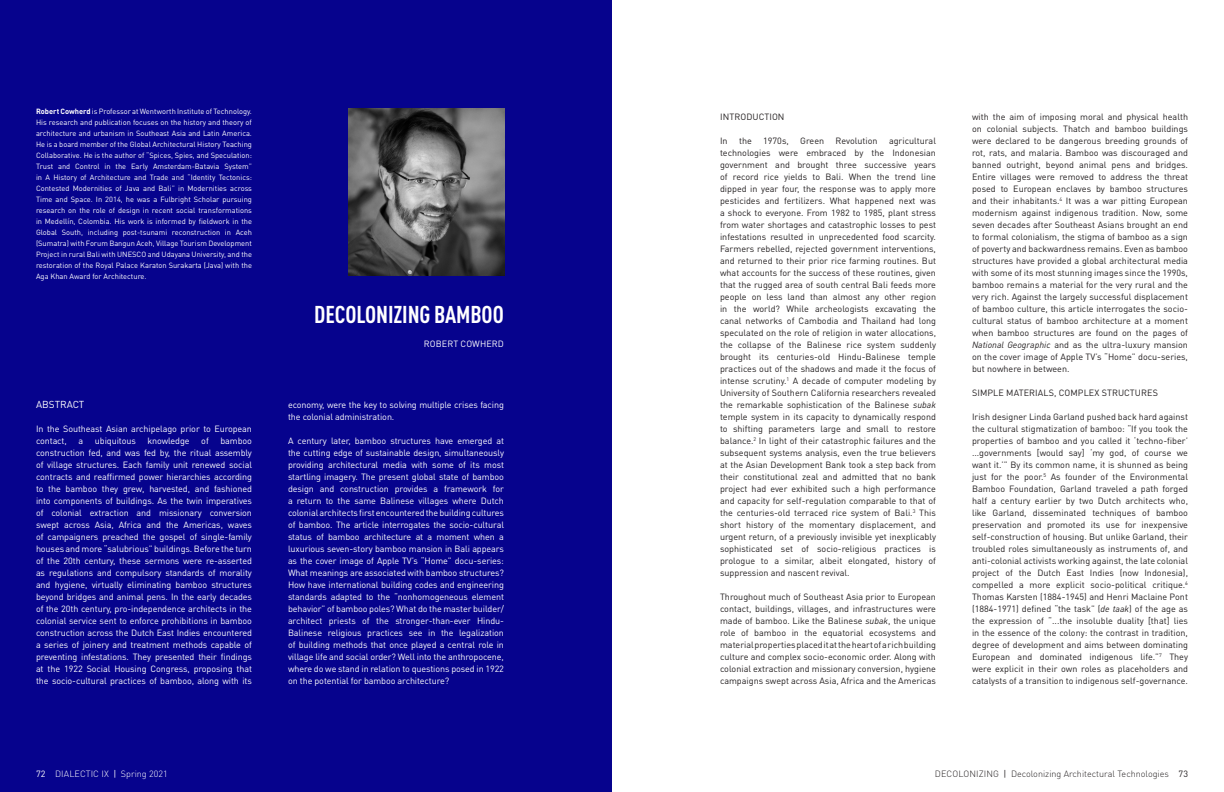
<style>
.page{position:relative;width:1224px;height:792px;background:#fff}
.page>*{position:absolute;margin:0;border:0;box-sizing:border-box;transform-origin:0 0}
.Article_Title{font:700 condensed 24px "DIN Pro";letter-spacing:-.005em;color:#fff}
.Abstract_Header{font:10px "DINOT";color:#fff}
.Abstract_Body{font:9px/12px "DINOT";color:#231f20;text-align:justify}
.Abstract_Body-2{font:9px/12px "DINOT";letter-spacing:-.01em;color:#fff}
.t1{font:300 9px "DINOT";color:#231f20}
.t2{font:300 9px "DINOT";color:#fff}
.Article_Title-2{font:9px "DINOT";letter-spacing:.01em;color:#fff}
.Section_Intro_Author{font:7.5px/11px "DINOT";color:#fff;text-align:justify}
.s1{font-weight:700}
.s2{font-family:"DIN Pro";font-style:italic}
.s3{font-weight:400}
</style>
<div class="page">
<div style="left:0;top:0;width:612px;height:792px;background:#06038d"></div>
<img style="left:348px;top:108px;width:156px;height:168px">
<p class="Section_Intro_Author" style="left:36px;top:105px;width:218px"><span class="s1">Robert Cowherd</span> is Professor at Wentworth Institute of Technology.<br>His research and publication focuses on the history and theory of architecture and urbanism in Southeast Asia and Latin America.<br>He is a board member of the Global Architectural History Teaching Collaborative. He is the author of “Spices, Spies, and Speculation:<br>Trust and Control in the Early Amsterdam-Batavia System” in A History of Architecture and Trade and “Identity Tectonics:<br>Contested Modernities of Java and Bali” in Modernities across Time and Space. In 2014, he was a Fulbright Scholar pursuing research on the role of design in recent social transformations in Medellín, Colombia. His work is informed by fieldwork in the Global South, including post-tsunami reconstruction in Aceh (Sumatra) with Forum Bangun Aceh, Village Tourism Development Project in rural Bali with UNESCO and Udayana University, and the restoration of the Royal Palace Karaton Surakarta (Java) with the Aga Khan Award for Architecture.</p>
<p class="Abstract_Header" style="left:36px;top:398px;width:50px">ABSTRACT</p>
<p class="Abstract_Body-2" style="left:36px;top:422px;width:217px">In the Southeast Asian archipelago prior to European contact,</p>
<p class="Abstract_Body-2" style="left:79px;top:434px;width:6px">a</p>
<p class="Abstract_Body-2" style="left:95px;top:434px;width:42px">ubiquitous</p>
<p class="Abstract_Body-2" style="left:147px;top:434px;width:44px">knowledge</p>
<p class="Abstract_Body-2" style="left:201px;top:434px;width:9px">of</p>
<p class="Abstract_Body-2" style="left:36px;top:434px;width:218px;text-align:justify;text-indent:184px">bamboo construction fed, and was fed by, the ritual assembly of village structures. Each family unit renewed social contracts and reaffirmed power hierarchies according to the bamboo they grew, harvested, and fashioned into components of buildings. As the twin imperatives of colonial extraction and missionary conversion swept across Asia, Africa and the Americas, waves of campaigners preached the gospel of single-family houses and more “salubrious” buildings. Before the turn of the 20th century, these sermons were re-asserted as regulations and compulsory standards of morality and hygiene, virtually eliminating bamboo structures beyond bridges and animal pens. In the early decades of the 20th century, pro-independence architects in the colonial service sent to enforce prohibitions in bamboo construction across the Dutch East Indies encountered a series of joinery and treatment methods capable of preventing infestations. They presented their findings at the 1922 Social Housing Congress, proposing that the socio-cultural practices of bamboo, along with its</p>
<p class="Article_Title" style="left:314px;top:296px;width:191px">DECOLONIZING BAMBOO</p>
<p class="Article_Title-2" style="left:424px;top:338px;width:82px">ROBERT COWHERD</p>
<p class="Abstract_Body-2" style="left:288px;top:398px;width:217px">economy, were the key to solving multiple crises facing the colonial administration.</p>
<p class="Abstract_Body-2" style="left:288px;top:434px;width:218px;text-align:justify">A century later, bamboo structures have emerged at the cutting edge of sustainable design, simultaneously providing architectural media with some of its most startling imagery. The present global state of bamboo design and construction provides a framework for a return to the same Balinese villages where Dutch colonial architects first encountered the building cultures of bamboo. The article interrogates the socio-cultural status of bamboo architecture at a moment when a luxurious seven-story bamboo mansion in Bali appears as the cover image of Apple TV’s “Home” docu-series:<br>What meanings are associated with bamboo structures?<br>How have international building codes and engineering standards adapted to the “nonhomogeneous element behavior” of bamboo poles? What do the master builder/ architect priests of the stronger-than-ever Hindu-Balinese religious practices see in the legalization of building methods that once played a central role in village life and social order? Well into the anthropocene, where do we stand in relation to questions posed in 1922 on the potential for bamboo architecture?</p>
<p class="Abstract_Body" style="left:720px;top:110px;width:66px">INTRODUCTION</p>
<p class="Abstract_Body" style="left:720px;top:134px;width:9px">In</p>
<p class="Abstract_Body" style="left:739px;top:134px;width:14px">the</p>
<p class="Abstract_Body" style="left:763px;top:134px;width:27px">1970s,</p>
<p class="Abstract_Body" style="left:800px;top:134px;width:25px">Green</p>
<p class="Abstract_Body" style="left:836px;top:134px;width:44px">Revolution</p>
<p class="Abstract_Body" style="left:720px;top:134px;width:218px;text-indent:169px">agricultural technologies were embraced by the Indonesian government and brought three successive years of record rice yields to Bali. When the trend line dipped in year four, the response was to apply more pesticides and fertilizers. What happened next was a shock to everyone. From 1982 to 1985, plant stress from water shortages and catastrophic losses to pest infestations resulted in unprecedented food scarcity.<br>Farmers rebelled, rejected government interventions, and returned to their prior rice farming routines. But what accounts for the success of these routines, given that the rugged area of south central Bali feeds more people on less land than almost any other region in the world? While archeologists excavating the canal networks of Cambodia and Thailand had long speculated on the role of religion in water allocations, the collapse of the Balinese rice system suddenly brought its centuries-old Hindu-Balinese temple practices out of the shadows and made it the focus of intense scrutiny.<sup>1</sup> A decade of computer modeling by University of Southern California researchers revealed the remarkable sophistication of the Balinese <span class="s2">subak </span>temple system in its capacity to dynamically respond to shifting parameters large and small to restore balance.<sup>2</sup> In light of their catastrophic failures and the subsequent systems analysis, even the true believers at the Asian Development Bank took a step back from their constitutional zeal and admitted that no bank project had ever exhibited such a high performance and capacity for self-regulation comparable to that of the centuries-old terraced rice system of Bali.<sup>3</sup> This short history of the momentary displacement, and urgent return, of a previously invisible yet inexplicably sophisticated set of socio-religious practices is prologue to a similar, albeit elongated, history of suppression and nascent revival.</p>
<p class="Abstract_Body" style="left:720px;top:590px;width:218px">Throughout much of Southeast Asia prior to European contact, buildings, villages, and infrastructures were made of bamboo. Like the Balinese <span class="s2">subak</span>, the unique role of bamboo in the equatorial ecosystems and material properties placed it at the heart of a rich building culture and complex socio-economic order. Along with colonial extraction and missionary conversion, hygiene campaigns swept across Asia, Africa and the Americas</p>
<p class="Abstract_Body" style="left:972px;top:110px;width:218px">with the aim of imposing moral and physical health on colonial subjects. Thatch and bamboo buildings were declared to be dangerous breeding grounds of rot, rats, and malaria. Bamboo was discouraged and banned outright, beyond animal pens and bridges.<br>Entire villages were removed to address the threat posed to European enclaves by bamboo structures and their inhabitants.<sup>4</sup> It was a war pitting European modernism against indigenous tradition. Now, some seven decades after Southeast Asians brought an end to formal colonialism, the stigma of bamboo as a sign of poverty and backwardness remains. Even as bamboo structures have provided a global architectural media with some of its most stunning images since the 1990s, bamboo remains a material for the very rural and the very rich. Against the largely successful displacement of bamboo culture, this article interrogates the socio&shy;cultural status of bamboo architecture at a moment when bamboo structures are found on the pages of <span class="s2">National Geographic</span> and as the ultra-luxury mansion on the cover image of Apple TV’s “Home” docu-series, but nowhere in between.</p>
<p class="Abstract_Body" style="left:972px;top:386px;width:187px">SIMPLE MATERIALS, COMPLEX STRUCTURES</p>
<p class="Abstract_Body" style="left:972px;top:410px;width:218px">Irish designer Linda Garland pushed back hard against the cultural stigmatization of bamboo: “If you took the properties of bamboo and you called it ‘techno-fiber’ ...governments [would say] ‘my god, of course we want it.’” By its common name, it is shunned as being just for the poor.<sup>5</sup> As founder of the Environmental Bamboo Foundation, Garland traveled a path forged half a century earlier by two Dutch architects who, like Garland, disseminated techniques of bamboo preservation and promoted its use for inexpensive self-construction of housing. But unlike Garland, their troubled roles simultaneously as instruments of, and anti-colonial activists working against, the late colonial project of the Dutch East Indies (now Indonesia), compelled a more explicit socio-political critique.<sup>6<br></sup>Thomas Karsten (1884-1945) and Henri Maclaine Pont (1884-1971) defined “the task” (<span class="s2">de taak</span>) of the age as the expression of “...the insoluble duality [that] lies in the essence of the colony: the contrast in tradition, degree of development and aims between dominating European and dominated indigenous life.”<sup>7</sup> They were explicit in their own roles as placeholders and catalysts of a transition to indigenous self-governance.</p>
<p class="t2" style="left:36px;top:767px;width:133px"><span class="s3">72</span> DIALECTIC IX <span class="s3">|</span> Spring 2021</p>
<p class="t1" style="left:935px;top:767px;width:255px">DECOLONIZING <span class="s3">|</span> Decolonizing Architectural Technologies <span class="s3">73</span></p>
</div>
